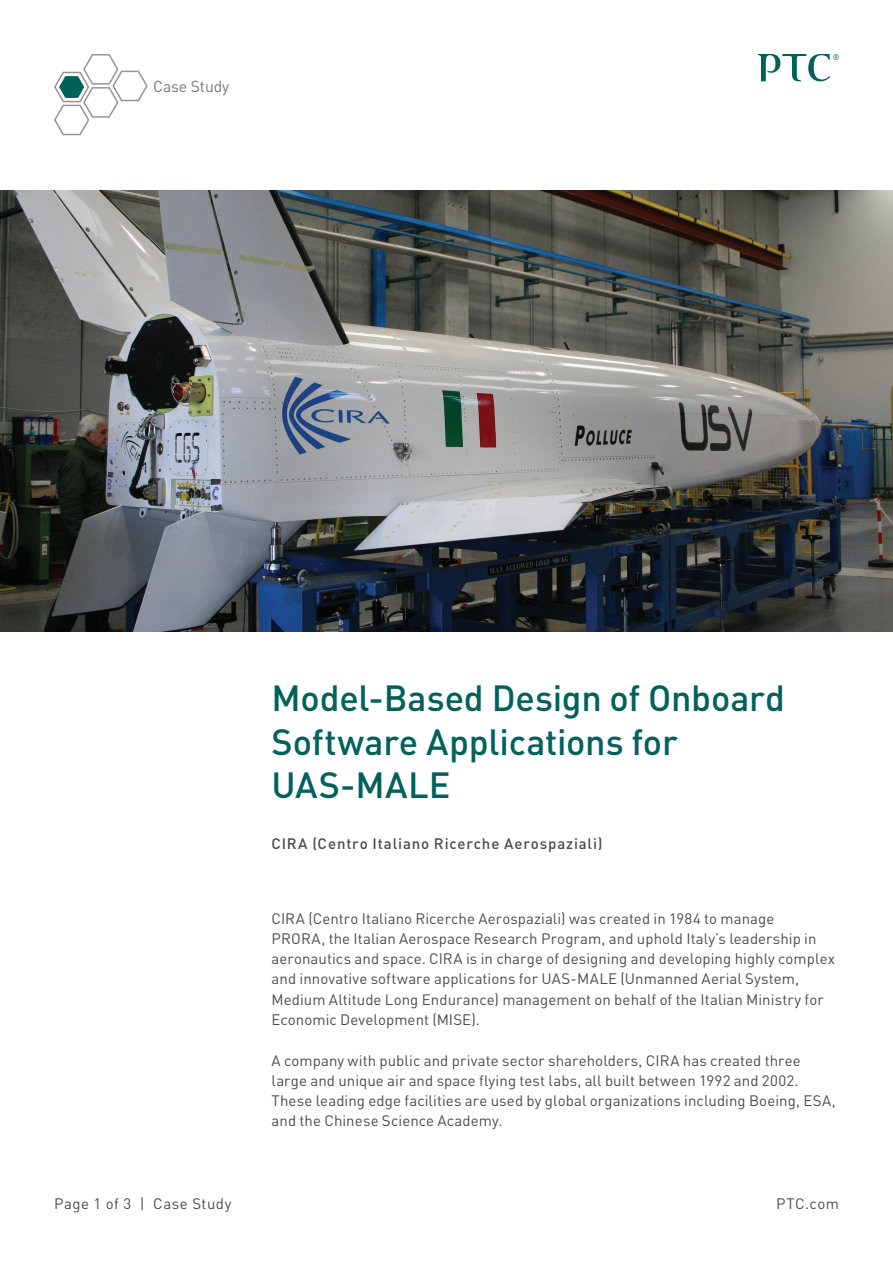
<style>
.page{position:relative;width:893px;height:1263px;background:#fff}
.page>*{position:absolute;margin:0;border:0;box-sizing:border-box;transform-origin:0 0}
.t1{font:500 36px/43.2px "DIN Pro";letter-spacing:-.005em;color:#00615b}
.t2{font:15.75px "DIN Pro";letter-spacing:-.01em;color:#76787b}
.t3{font:15px/20.2px "DIN Pro";letter-spacing:.005em;color:#4b4c4d}
.t4{font:500 15px "DIN Pro";letter-spacing:.055em;color:#4b4c4d}
.t5{font:15px "DIN Pro";letter-spacing:.035em;color:#4b4c4d}
</style>
<div class="page">
<svg style="left:758px;top:54px;width:81px;height:28px"></svg>
<svg style="left:54px;top:54px;width:94px;height:82px"></svg>
<img style="left:0;top:190px;width:893px;height:442px">
<p class="t2" style="left:153px;top:73px;width:77px">Case Study</p>
<h1 class="t1" style="left:271px;top:673px;width:515px">Model-Based Design of Onboard<br>Software Applications for<br>UAS-MALE</h1>
<p class="t4" style="left:271px;top:832px;width:333px">CIRA (Centro Italiano Ricerche Aerospaziali)</p>
<p class="t3" style="left:271px;top:907px;width:565px">CIRA (Centro Italiano Ricerche Aerospaziali) was created in 1984 to manage<br>PRORA, the Italian Aerospace Research Program, and uphold Italy’s leadership in aeronautics and space. CIRA is in charge of designing and developing highly complex and innovative software applications for UAS-MALE (Unmanned Aerial System, Medium Altitude Long Endurance) management on behalf of the Italian Ministry for Economic Development (MISE).</p>
<p class="t3" style="left:271px;top:1048px;width:566px">A company with public and private sector shareholders, CIRA has created three large and unique air and space flying test labs, all built between 1992 and 2002.<br>These leading edge facilities are used by global organizations including Boeing, ESA, and the Chinese Science Academy.</p>
<p class="t5" style="left:54px;top:1192px;width:179px">Page 1 of 3 | Case Study</p>
<p class="t3" style="left:776px;top:1192px;width:64px">PTC.com</p>
</div>
